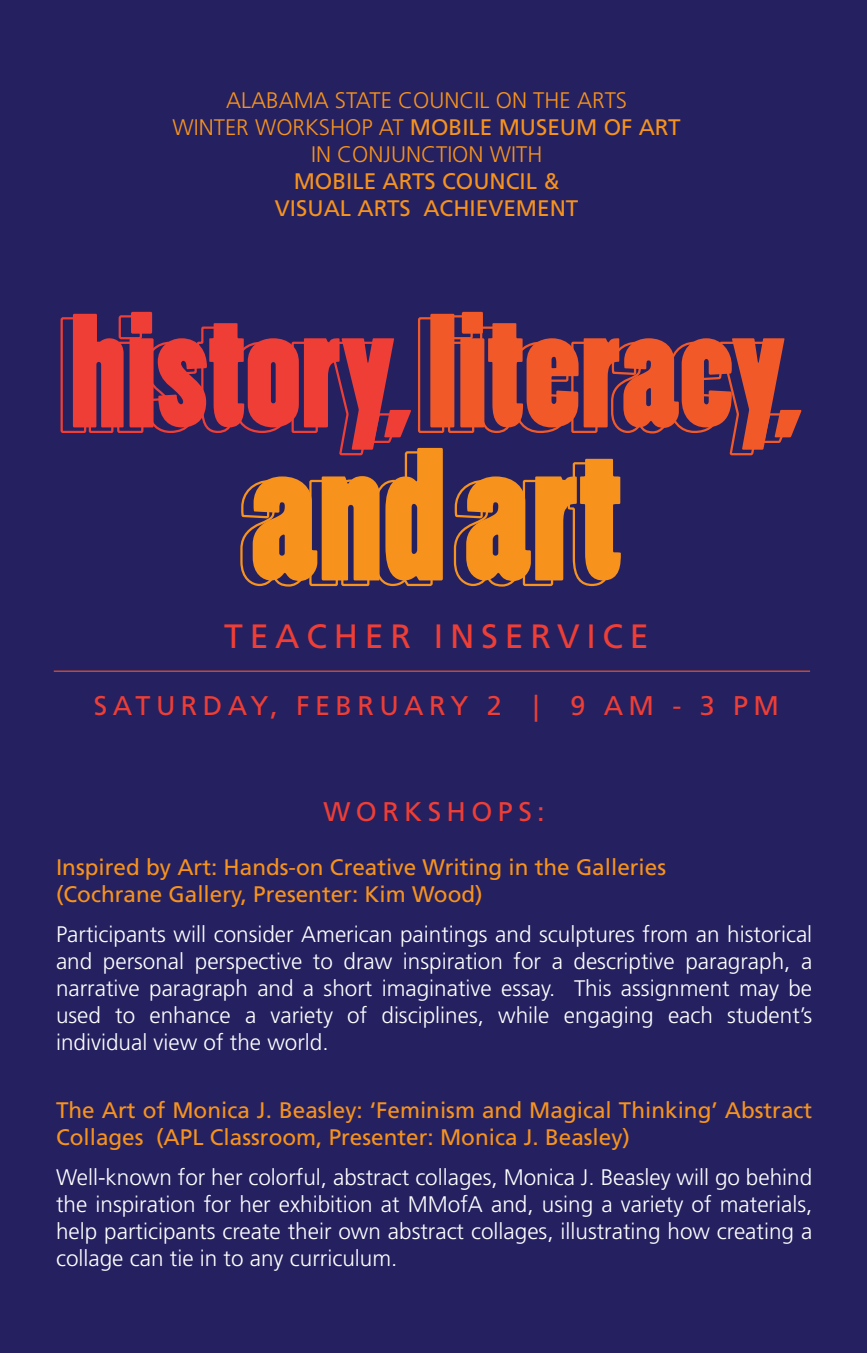
<style>
.page{position:relative;width:867px;height:1353px;background:#252161}
.page>*{position:absolute;margin:0;border:0;box-sizing:border-box;transform-origin:0 0}
.t1{font:173.25px "Poplar Std";color:#f7931d}
.t2{font:148.5px "Poplar Std";color:#f15929}
.t3{font:33.75px "Frutiger LT Std";letter-spacing:.2em;color:#ee3e35}
.t4{font:27px "Frutiger LT Std";letter-spacing:.2em;color:#ee3e35}
.t5{font:300 22.5px/27px "Frutiger LT Std";color:#fff;text-align:justify}
.t6{font:22.5px/27px "Frutiger LT Std";color:#f7931d}
.t7{font:300 22.5px/27px "Frutiger LT Std";color:#f7931d;text-align:center}
.s1{font-weight:400}
.s2{color:#ee3e35}
</style>
<div class="page">
<div style="left:418px;top:317px;width:26px;height:116px;border:2px solid #f15929"></div>
<svg style="left:60px;top:315px;width:374px;height:272px"></svg>
<svg style="left:448px;top:315px;width:344px;height:272px"></svg>
<hr style="left:54px;top:670px;width:756px;height:2px;background:#f15929">
<p class="t7" style="left:173px;top:87px;width:510px">ALABAMA STATE COUNCIL ON THE ARTS<br>WINTER WORKSHOP AT <span class="s1">MOBILE MUSEUM OF ART<br></span>IN CONJUNCTION WITH</p>
<p class="t6" style="left:275px;top:168px;width:305px;text-align:center">MOBILE ARTS COUNCIL &amp;<br>VISUAL ARTS ACHIEVEMENT</p>
<h2 class="t2" style="left:70px;top:291px;width:734px"><span class="s2">history,</span>literacy,</h2>
<h1 class="t1" style="left:250px;top:421px;width:374px">and art</h1>
<h3 class="t3" style="left:224px;top:616px;width:426px">TEACHER INSERVICE</h3>
<p class="t4" style="left:94px;top:690px;width:686px">SATURDAY, FEBRUARY 2 | 9 AM - 3 PM</p>
<p class="t4" style="left:323px;top:795px;width:223px">WORKSHOPS:</p>
<p class="t6" style="left:56px;top:853px;width:611px">Inspired by Art: Hands-on Creative Writing in the Galleries (Cochrane Gallery, Presenter: Kim Wood)</p>
<p class="t5" style="left:56px;top:921px;width:758px">Participants will consider American paintings and sculptures from an historical and personal perspective to draw inspiration for a descriptive paragraph, a narrative paragraph and a short imaginative essay. This assignment may be used to enhance a variety of disciplines, while engaging each student’s individual view of the world.</p>
<p class="t6" style="left:56px;top:1096px;width:757px">The Art of Monica J. Beasley: ‘Feminism and Magical Thinking’ Abstract<br>Collages (APL Classroom, Presenter: Monica J. Beasley)</p>
<p class="t5" style="left:56px;top:1164px;width:758px">Well-known for her colorful, abstract collages, Monica J. Beasley will go behind the inspiration for her exhibition at MMofA and, using a variety of materials, help participants create their own abstract collages, illustrating how creating a collage can tie in to any curriculum.</p>
</div>
